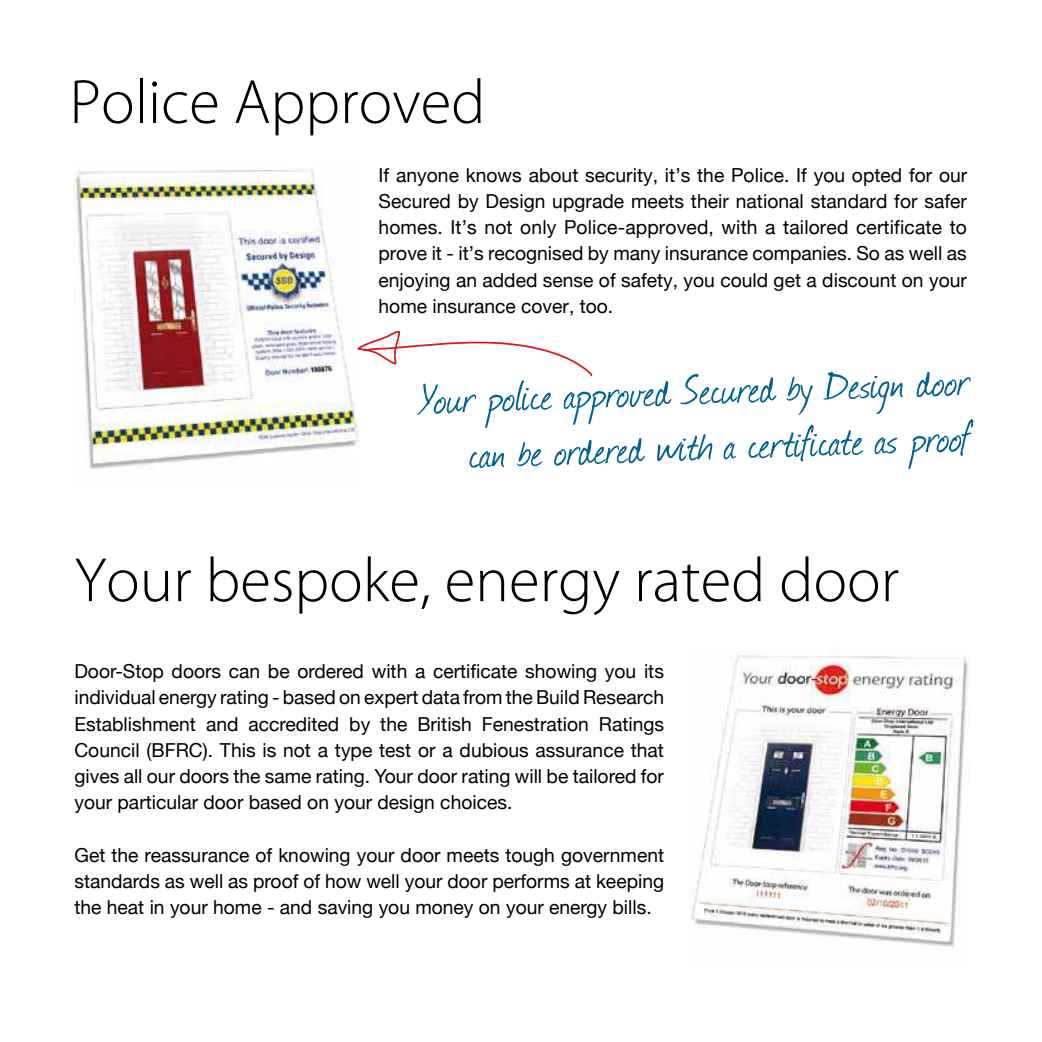
<style>
.page{position:relative;width:1042px;height:1042px;background:#fff}
.page>*{position:absolute;margin:0;border:0;box-sizing:border-box;transform-origin:0 0}
.t1{font:300 63px "Myriad Pro";color:#000}
.t2{font:49px/56px "Journal";color:#006293;text-align:right}
.t3{font:19.25px/26.2px "Helvetica Neue";color:#000;text-align:justify}
</style>
<div class="page">
<img style="left:690px;top:654px;width:279px;height:293px">
<img style="left:73px;top:170px;width:287px;height:300px">
<svg style="left:357px;top:331px;width:236px;height:46px"></svg>
<h1 class="t1" style="left:69px;top:78px;width:417px">Police Approved</h1>
<p class="t3" style="left:378px;top:163px;width:590px">If anyone knows about security, it’s the Police. If you opted for our Secured by Design upgrade meets their national standard for safer homes. It’s not only Police-approved, with a tailored certificate to prove it - it’s recognised by many insurance companies. So as well as enjoying an added sense of safety, you could get a discount on your home insurance cover, too.</p>
<h2 class="t2" style="left:419px;top:371px;width:551px;rotate:-2deg">Your police approved Secured by Design door can be ordered with a certificate as proof</h2>
<h1 class="t1" style="left:74px;top:556px;width:826px">Your bespoke, energy rated door</h1>
<p class="t3" style="left:74px;top:659px;width:591px">Door-Stop doors can be ordered with a certificate showing you its individual energy rating - based on expert data from the Build Research Establishment and accredited by the British Fenestration Ratings Council (BFRC). This is not a type test or a dubious assurance that gives all our doors the same rating. Your door rating will be tailored for your particular door based on your design choices.</p>
<p class="t3" style="left:74px;top:843px;width:591px">Get the reassurance of knowing your door meets tough government standards as well as proof of how well your door performs at keeping the heat in your home - and saving you money on your energy bills.</p>
</div>
